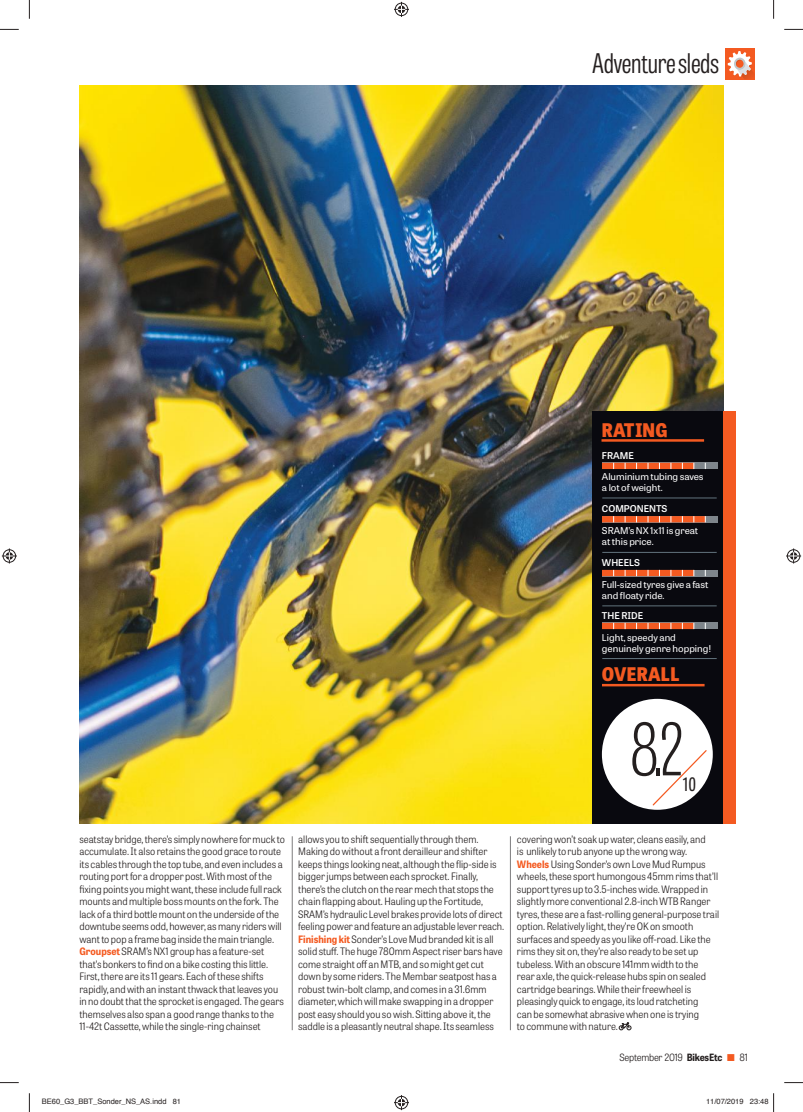
<style>
.page{position:relative;width:803px;height:1112px;background:#fff}
.page>*{position:absolute;margin:0;border:0;box-sizing:border-box;transform-origin:0 0}
.t1{font:100 71.5px "Tablet Gothic Compressed";color:#241f1f}
.t2{font:300 26.88px "Tablet Gothic Compressed";letter-spacing:-.01em;color:#241f1f}
.t3{font:800 18.75px "Tablet Gothic Narrow";color:#f45a21}
.t4{font:18.38px "Tablet Gothic Compressed";color:#241f1f}
.t5{font:300 10.12px/12.5px "Tablet Gothic Narrow";color:#241f1f}
.t6{font:300 10px "Tablet Gothic Narrow";letter-spacing:-.025em;color:#241f1f}
.t7{font:9.38px/11px "Tablet Gothic Wide";color:#fff}
.t8{font:600 9.38px "Tablet Gothic Wide";color:#fff}
.t9{font:7.5px "Helvetica";color:#241f1f}
.s1{font-weight:700;color:#f45a21}
.s2{font-weight:700}
.s3{color:#f45a21}
</style>
<div class="page">
<img style="left:79px;top:86px;width:644px;height:737px">
<hr style="left:292px;top:836px;width:1px;height:193px;background:#7d7c7e">
<hr style="left:510px;top:836px;width:1px;height:193px;background:#7d7c7e">
<div style="left:592px;top:411px;width:131px;height:412px;background:#09090f"></div>
<div style="left:723px;top:411px;width:13px;height:412px;background:#f45a21"></div>
<hr style="left:602px;top:497px;width:115px;height:1px;background:#62737d">
<hr style="left:602px;top:551px;width:115px;height:1px;background:#62737d">
<hr style="left:602px;top:605px;width:115px;height:1px;background:#62737d">
<hr style="left:602px;top:658px;width:115px;height:1px;background:#62737d">
<div style="left:602px;top:462px;width:115px;height:7px;background:#7e858b"></div>
<div style="left:602px;top:462px;width:92px;height:7px;background:#f45a21"></div>
<div style="left:602px;top:516px;width:115px;height:6px;background:#7e858b"></div>
<div style="left:602px;top:516px;width:103px;height:6px;background:#f45a21"></div>
<div style="left:602px;top:569px;width:115px;height:7px;background:#7e858b"></div>
<div style="left:602px;top:569px;width:92px;height:7px;background:#f45a21"></div>
<div style="left:602px;top:622px;width:115px;height:7px;background:#7e858b"></div>
<div style="left:602px;top:622px;width:92px;height:7px;background:#f45a21"></div>
<hr style="left:601px;top:439px;width:103px;height:2px;background:#f45a21">
<hr style="left:602px;top:683px;width:102px;height:3px;background:#f45a21">
<div style="left:602px;top:698px;width:111px;height:111px;background:#fff;border-radius:50%"></div>
<svg style="left:652px;top:750px;width:56px;height:56px"></svg>
<svg style="left:619px;top:1022px;width:12px;height:7px"></svg>
<div style="left:725px;top:48px;width:29px;height:31px;background:#f45a21"></div>
<svg style="left:728px;top:51px;width:26px;height:28px"></svg>
<svg style="left:0;top:29px;width:19px;height:1px"></svg>
<svg style="left:784px;top:29px;width:19px;height:1px"></svg>
<svg style="left:0;top:1082px;width:19px;height:1px"></svg>
<svg style="left:784px;top:1082px;width:19px;height:1px"></svg>
<svg style="left:29px;top:0;width:1px;height:19px"></svg>
<svg style="left:29px;top:1093px;width:1px;height:18px"></svg>
<svg style="left:773px;top:0;width:1px;height:19px"></svg>
<svg style="left:394px;top:2px;width:15px;height:15px"></svg>
<svg style="left:394px;top:1095px;width:15px;height:14px"></svg>
<svg style="left:2px;top:548px;width:15px;height:15px"></svg>
<svg style="left:786px;top:548px;width:15px;height:15px"></svg>
<svg style="left:773px;top:1093px;width:1px;height:18px"></svg>
<h2 class="t2" style="left:592px;top:45px;width:128px">Adventure sleds</h2>
<h3 class="t3" style="left:601px;top:416px;width:68px">RATING</h3>
<p class="t8" style="left:602px;top:448px;width:34px">FRAME</p>
<p class="t7" style="left:602px;top:471px;width:103px">Aluminium tubing saves a lot of weight.</p>
<p class="t7" style="left:602px;top:524px;width:98px">SRAM’s NX 1x11 is great at this price.</p>
<p class="t8" style="left:602px;top:502px;width:67px">COMPONENTS</p>
<p class="t8" style="left:602px;top:556px;width:40px">WHEELS</p>
<p class="t7" style="left:602px;top:578px;width:108px">Full-sized tyres give a fast and floaty ride.</p>
<p class="t8" style="left:602px;top:609px;width:43px">THE RIDE</p>
<p class="t7" style="left:602px;top:631px;width:111px">Light, speedy and genuinely genre hopping!</p>
<h3 class="t3" style="left:602px;top:660px;width:79px">OVERALL</h3>
<h1 class="t1" style="left:630px;top:702px;width:55px">8.2</h1>
<h3 class="t4" style="left:683px;top:771px;width:15px">10</h3>
<p class="t5" style="left:79px;top:832px;width:207px">seatstay bridge, there’s simply nowhere for muck to accumulate. It also retains the good grace to route its cables through the top tube, and even includes a routing port for a dropper post. With most of the fixing points you might want, these include full rack mounts and multiple boss mounts on the fork. The lack of a third bottle mount on the underside of the downtube seems odd, however, as many riders will want to pop a frame bag inside the main triangle.<br><span class="s1">Groupset</span> SRAM’s NX1 group has a feature-set that’s bonkers to find on a bike costing this little.<br>First, there are its 11 gears. Each of these shifts rapidly, and with an instant thwack that leaves you in no doubt that the sprocket is engaged. The gears themselves also span a good range thanks to the 11-42t Cassette, while the single-ring chainset</p>
<p class="t5" style="left:517px;top:832px;width:204px">covering won’t soak up water, cleans easily, and<br>is unlikely to rub anyone up the wrong way.<br><span class="s1">Wheels</span> Using Sonder’s own Love Mud Rumpus wheels, these sport humongous 45mm rims that’ll support tyres up to 3.5-inches wide. Wrapped in slightly more conventional 2.8-inch WTB Ranger tyres, these are a fast-rolling general-purpose trail option. Relatively light, they’re OK on smooth surfaces and speedy as you like off-road. Like the rims they sit on, they’re also ready to be set up tubeless. With an obscure 141mm width to the<br>rear axle, the quick-release hubs spin on sealed cartridge bearings. While their freewheel is pleasingly quick to engage, its loud ratcheting<br>can be somewhat abrasive when one is trying<br>to commune with nature.</p>
<p class="t6" style="left:619px;top:1050px;width:130px">September 2019 <span class="s2">BikesEtc</span> <span class="s3">■</span> 81</p>
<p class="t5" style="left:298px;top:832px;width:208px">allows you to shift sequentially through them.<br>Making do without a front derailleur and shifter keeps things looking neat, although the flip-side is bigger jumps between each sprocket. Finally, there’s the clutch on the rear mech that stops the chain flapping about. Hauling up the Fortitude, SRAM’s hydraulic Level brakes provide lots of direct feeling power and feature an adjustable lever reach.<br><span class="s1">Finishing kit</span> Sonder’s Love Mud branded kit is all solid stuff. The huge 780mm Aspect riser bars have come straight off an MTB, and so might get cut down by some riders. The Membar seatpost has a robust twin-bolt clamp, and comes in a 31.6mm diameter, which will make swapping in a dropper post easy should you so wish. Sitting above it, the saddle is a pleasantly neutral shape. Its seamless</p>
<p class="t9" style="left:42px;top:1095px;width:141px">BE60_G3_BBT_Sonder_NS_AS.indd 81</p>
<p class="t9" style="left:706px;top:1095px;width:64px">11/07/2019 23:48</p>
</div>
